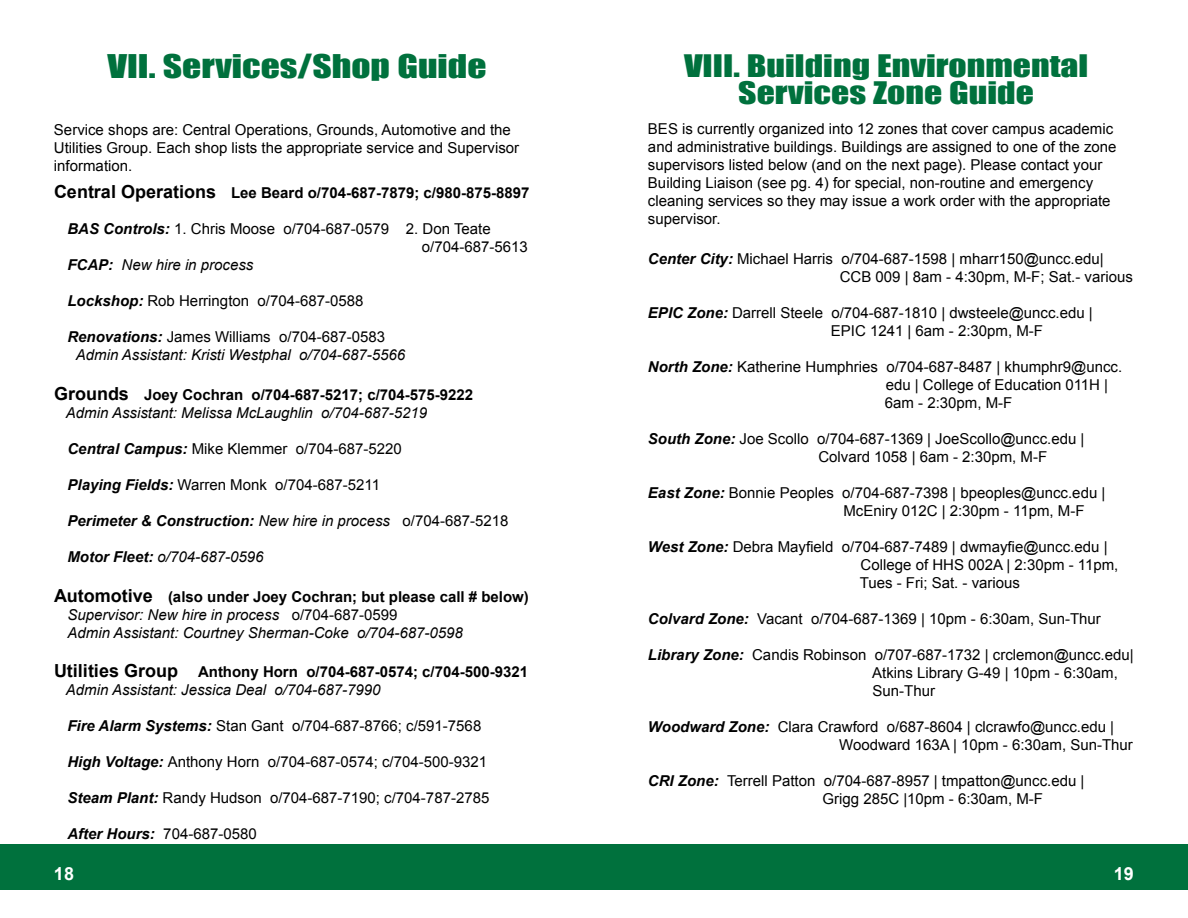
<style>
.page{position:relative;width:1188px;height:918px;background:#fff}
.page>*{position:absolute;margin:0;border:0;box-sizing:border-box;transform-origin:0 0}
.t1{font:30px "Impact";color:#00713d;scale:1.25 1}
.t2{font:28.5px/27px "Impact";color:#00713d;text-align:center;scale:1.25 1}
.t3{font:700 18px "Arial";color:#fff}
.t4{font:15px/18px "Arial";color:#000}
.t5{font:italic 15px/18px "Arial";color:#000}
.t6{font:700 15px/18px "Arial";color:#000}
.t7{font:italic 700 15px "Arial";color:#000}
.s1{font-weight:700;font-style:italic}
.s2{font-size:18px}
.s3{font-weight:700}
.s4{font-style:normal}
.s5{font-weight:700;font-style:normal;font-size:18px}
.s6{font-weight:700;font-style:normal}
.s7{font-weight:400}
.s8{font-weight:400;font-style:normal}
.s9{font-weight:400;font-style:italic}
</style>
<div class="page">
<div style="left:594px;top:844px;width:594px;height:46px;background:#00713d"></div>
<div style="left:0;top:844px;width:594px;height:46px;background:#00713d"></div>
<h1 class="t1" style="left:107px;top:43px;width:305px">VII. Services/Shop Guide</h1>
<h2 class="t2" style="left:684px;top:51px;width:325px">VIII. Building Environmental<br>Services Zone Guide</h2>
<p class="t4" style="left:54px;top:121px;width:467px">Service shops are: Central Operations, Grounds, Automotive and the<br>Utilities Group. Each shop lists the appropriate service and Supervisor information.</p>
<p class="t4" style="left:648px;top:120px;width:470px">BES is currently organized into 12 zones that cover campus academic and administrative buildings. Buildings are assigned to one of the zone supervisors listed below (and on the next page). Please contact your Building Liaison (see pg. 4) for special, non-routine and emergency cleaning services so they may issue a work order with the appropriate supervisor.</p>
<p class="t4" style="left:840px;top:250px;width:295px;text-indent:-192px"><span class="s1">Center City:</span> Michael Harris o/704-687-1598 | mharr150@uncc.edu|<br>CCB 009 | 8am - 4:30pm, M-F; Sat.- various</p>
<p class="t4" style="left:831px;top:304px;width:264px;text-indent:-183px"><span class="s1">EPIC Zone:</span> Darrell Steele o/704-687-1810 | dwsteele@uncc.edu |<br>EPIC 1241 | 6am - 2:30pm, M-F</p>
<p class="t4" style="left:885px;top:358px;width:239px;text-indent:-237px"><span class="s1">North Zone:</span> Katherine Humphries o/704-687-8487 | khumphr9@uncc. edu | College of Education 011H |<br>6am - 2:30pm, M-F</p>
<p class="t4" style="left:818px;top:430px;width:268px;text-indent:-170px"><span class="s1">South Zone:</span> Joe Scollo o/704-687-1369 | JoeScollo@uncc.edu |<br>Colvard 1058 | 6am - 2:30pm, M-F</p>
<p class="t4" style="left:843px;top:484px;width:264px;text-indent:-195px"><span class="s1">East Zone:</span> Bonnie Peoples o/704-687-7398 | bpeoples@uncc.edu |<br>McEniry 012C | 2:30pm - 11pm, M-F</p>
<p class="t4" style="left:860px;top:538px;width:260px;text-indent:-212px"><span class="s1">West Zone:</span> Debra Mayfield o/704-687-7489 | dwmayfie@uncc.edu |<br>College of HHS 002A | 2:30pm - 11pm,<br>Tues - Fri; Sat. - various</p>
<p class="t4" style="left:648px;top:610px;width:454px"><span class="s1">Colvard Zone:</span> Vacant o/704-687-1369 | 10pm - 6:30am, Sun-Thur</p>
<p class="t4" style="left:872px;top:646px;width:263px;text-indent:-224px"><span class="s1">Library Zone:</span> Candis Robinson o/707-687-1732 | crclemon@uncc.edu|<br>Atkins Library G-49 | 10pm - 6:30am,<br>Sun-Thur</p>
<p class="t4" style="left:839px;top:718px;width:295px;text-indent:-191px"><span class="s1">Woodward Zone:</span> Clara Crawford o/687-8604 | clcrawfo@uncc.edu |<br>Woodward 163A | 10pm - 6:30am, Sun-Thur</p>
<p class="t4" style="left:823px;top:772px;width:264px;text-indent:-175px"><span class="s1">CRI Zone:</span> Terrell Patton o/704-687-8957 | tmpatton@uncc.edu |<br>Grigg 285C |10pm - 6:30am, M-F</p>
<p class="t6" style="left:54px;top:185px;width:477px"><span class="s2">Central Operations</span> Lee Beard o/704-687-7879; c/980-875-8897</p>
<p class="t4" style="left:67px;top:220px;width:425px"><span class="s1">BAS Controls:</span> 1. Chris Moose o/704-687-0579 2. Don Teate</p>
<p class="t4" style="left:422px;top:238px;width:107px">o/704-687-5613</p>
<p class="t5" style="left:67px;top:256px;width:187px"><span class="s3">FCAP:</span> New hire in process</p>
<p class="t4" style="left:67px;top:292px;width:297px"><span class="s1">Lockshop:</span> Rob Herrington o/704-687-0588</p>
<p class="t5" style="left:76px;top:328px;width:331px;text-indent:-8px"><span class="s3">Renovations:</span> <span class="s4">James Williams o/704-687-0583<br></span>Admin Assistant: Kristi Westphal o/704-687-5566</p>
<p class="t5" style="left:66px;top:386px;width:409px;text-indent:-12px"><span class="s5">Grounds</span> <span class="s6">Joey Cochran o/704-687-5217; c/704-575-9222<br></span>Admin Assistant: Melissa McLaughlin o/704-687-5219</p>
<p class="t4" style="left:68px;top:440px;width:336px"><span class="s1">Central Campus:</span> Mike Klemmer o/704-687-5220</p>
<p class="t4" style="left:68px;top:476px;width:314px"><span class="s1">Playing Fields:</span> Warren Monk o/704-687-5211</p>
<p class="t7" style="left:68px;top:511px;width:442px">Perimeter &amp; Construction: <span class="s7">New hire in process</span> <span class="s8">o/704-687-5218</span></p>
<p class="t5" style="left:67px;top:548px;width:197px"><span class="s3">Motor Fleet:</span> o/704-687-0596</p>
<p class="t5" style="left:68px;top:588px;width:463px;text-indent:-14px"><span class="s5">Automotive</span> <span class="s6">(also under Joey Cochran; but please call # below)<br></span>Supervisor: New hire in process <span class="s4">o/704-687-0599<br></span>Admin Assistant: Courtney Sherman-Coke o/704-687-0598</p>
<p class="t6" style="left:66px;top:663px;width:464px;text-indent:-12px"><span class="s2">Utilities Group</span> Anthony Horn o/704-687-0574; c/704-500-9321<br><span class="s9">Admin Assistant: Jessica Deal o/704-687-7990</span></p>
<p class="t4" style="left:67px;top:717px;width:415px"><span class="s1">Fire Alarm Systems:</span> Stan Gant o/704-687-8766; c/591-7568</p>
<p class="t4" style="left:67px;top:753px;width:421px"><span class="s1">High Voltage:</span> Anthony Horn o/704-687-0574; c/704-500-9321</p>
<p class="t4" style="left:67px;top:789px;width:423px"><span class="s1">Steam Plant:</span> Randy Hudson o/704-687-7190; c/704-787-2785</p>
<p class="t4" style="left:67px;top:825px;width:191px"><span class="s1">After Hours:</span> 704-687-0580</p>
<p class="t3" style="left:54px;top:861px;width:22px">18</p>
<p class="t3" style="left:1114px;top:861px;width:22px">19</p>
</div>
